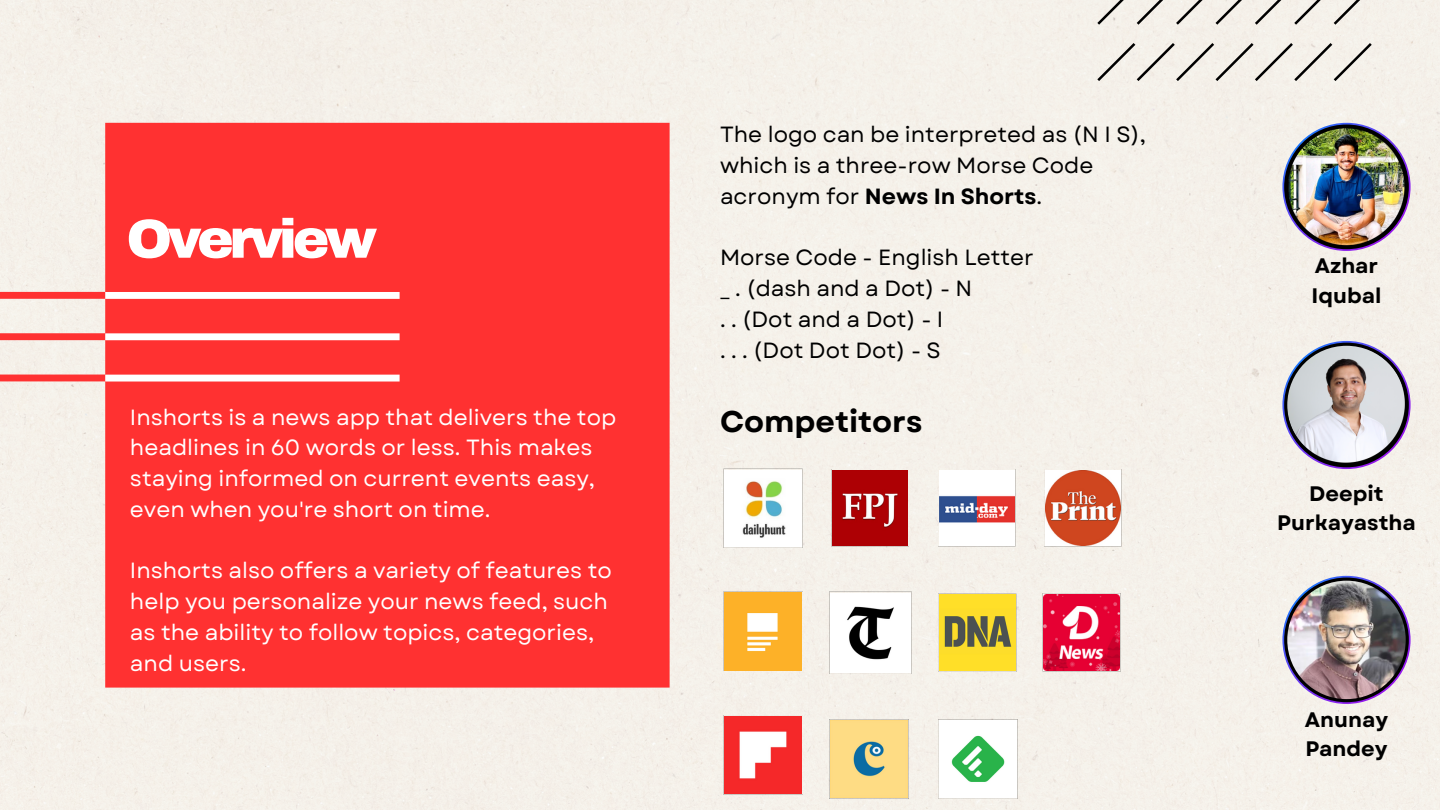
<style>
.page{position:relative;width:1440px;height:810px;background:#fff}
.page>*{position:absolute;margin:0;border:0;box-sizing:border-box;transform-origin:0 0}
.t1{font:900 55px "Archivo";letter-spacing:-.08em;color:#fff}
.t2{font:700 30px "Garet";color:#000}
.t3{font:22px/30.8px "Garet";color:#fff}
.t4{font:22px "Garet";color:#000}
.t5{font:700 22px "Garet";color:#000}
.t6{font:700 21px/29.2px "Garet";color:#000}
.s1{font-weight:400}
</style>
<div class="page">
<svg style="left:0;top:123px;width:670px;height:565px;background:#fd504f"></svg>
<svg style="left:105px;top:292px;width:295px;height:90px"></svg>
<svg style="left:1097px;top:0;width:275px;height:81px;background:#e3dfd9"></svg>
<svg style="left:1282px;top:123px;width:129px;height:128px"></svg>
<div style="left:1284px;top:125px;width:125px;height:124px;background:#000;border-radius:50%"></div>
<img style="left:1287px;top:128px;width:119px;height:118px;border-radius:50%">
<svg style="left:1282px;top:341px;width:129px;height:128px"></svg>
<svg style="left:1284px;top:343px;width:125px;height:124px"></svg>
<img style="left:1287px;top:346px;width:119px;height:118px;border-radius:50%">
<svg style="left:1282px;top:576px;width:129px;height:128px"></svg>
<svg style="left:1284px;top:578px;width:125px;height:124px"></svg>
<img style="left:1287px;top:581px;width:119px;height:118px;border-radius:50%">
<svg style="left:723px;top:469px;width:80px;height:79px"></svg>
<svg style="left:832px;top:469px;width:77px;height:77px;background:#b42023"></svg>
<svg style="left:938px;top:469px;width:77px;height:77px"></svg>
<svg style="left:829px;top:592px;width:83px;height:82px"></svg>
<svg style="left:938px;top:594px;width:78px;height:78px;background:#d4bd36"></svg>
<svg style="left:723px;top:592px;width:80px;height:79px;background:#fcbb46"></svg>
<svg style="left:1044px;top:469px;width:78px;height:77px"></svg>
<svg style="left:938px;top:719px;width:80px;height:80px"></svg>
<svg style="left:829px;top:719px;width:80px;height:80px;background:#e5d089"></svg>
<svg style="left:1043px;top:593px;width:78px;height:78px;background:#e52e56"></svg>
<svg style="left:723px;top:715px;width:80px;height:80px"></svg>
<p class="t1" style="left:126px;top:209px;width:252px">Overview</p>
<p class="t3" style="left:130px;top:402px;width:488px">Inshorts is a news app that delivers the top headlines in 60 words or less. This makes staying informed on current events easy, even when you're short on time.</p>
<p class="t3" style="left:130px;top:555px;width:483px">Inshorts also offers a variety of features to help you personalize your news feed, such as the ability to follow topics, categories, and users.</p>
<p class="t4" style="left:720px;top:119px;width:428px">The logo can be interpreted as (N I S),</p>
<p class="t4" style="left:720px;top:150px;width:375px">which is a three-row Morse Code</p>
<p class="t5" style="left:720px;top:180px;width:324px"><span class="s1">acronym for</span> News In Shorts<span class="s1">.</span></p>
<p class="t4" style="left:720px;top:242px;width:315px">Morse Code - English Letter</p>
<p class="t4" style="left:720px;top:273px;width:254px">_ . (dash and a Dot) - N</p>
<p class="t4" style="left:720px;top:303px;width:225px">. . (Dot and a Dot) - I</p>
<p class="t4" style="left:720px;top:334px;width:222px">. . . (Dot Dot Dot) - S</p>
<p class="t2" style="left:720px;top:400px;width:204px">Competitors</p>
<p class="t6" style="left:1312px;top:251px;width:71px">Azhar<br>Iqubal</p>
<p class="t6" style="left:1277px;top:479px;width:140px;text-align:center">Deepit<br>Purkayastha</p>
<p class="t6" style="left:1305px;top:705px;width:85px">Anunay<br>Pandey</p>
</div>
